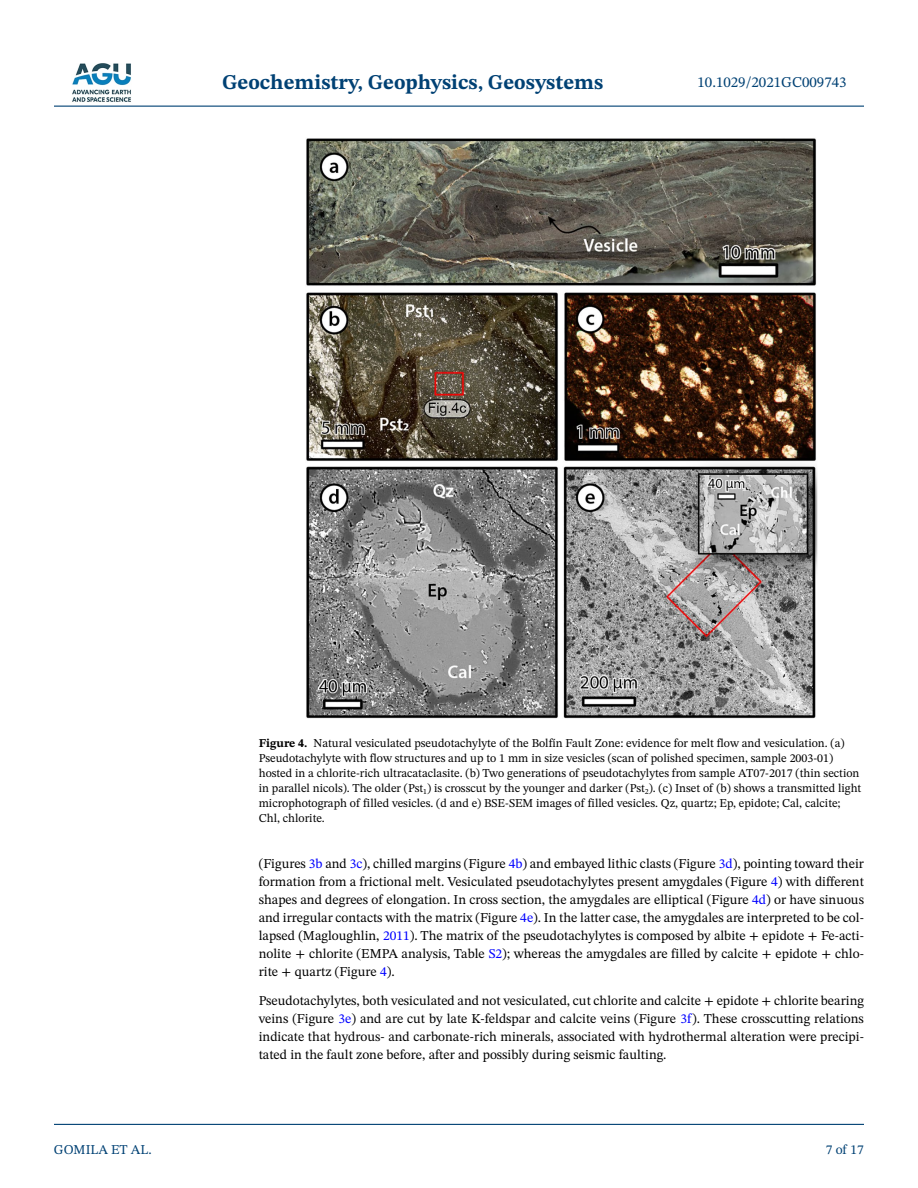
<style>
.page{position:relative;width:918px;height:1188px;background:#fff}
.page>*{position:absolute;margin:0;border:0;box-sizing:border-box;transform-origin:0 0}
.t1{font:700 21px "STIX Two Text";color:#004174}
.t2{font:15px "STIX Two Text";color:#004174}
.t3{font:13.5px/18px "STIX Two Text";color:#000;text-align:justify}
.t4{font:13.5px "STIX Two Text";color:#004174}
.t5{font:12px/15px "STIX Two Text";color:#000}
.s1{font-weight:700}
.s2{color:#00f}
</style>
<div class="page">
<hr style="left:54px;top:106px;width:810px;height:1px;background:#004174">
<hr style="left:54px;top:1124px;width:810px;height:1px;background:#004174">
<img style="left:72px;top:63px;width:59px;height:39px">
<img style="left:306px;top:138px;width:511px;height:580px">
<h1 class="t1" style="left:222px;top:67px;width:383px">Geochemistry, Geophysics, Geosystems</h1>
<p class="t2" style="left:697px;top:72px;width:151px">10.1029/2021GC009743</p>
<p class="t4" style="left:54px;top:1140px;width:99px">GOMILA ET AL.</p>
<p class="t5" style="left:259px;top:735px;width:604px"><span class="s1">Figure 4.</span> Natural vesiculated pseudotachylyte of the Bolfín Fault Zone: evidence for melt flow and vesiculation. (a)<br>Pseudotachylyte with flow structures and up to 1 mm in size vesicles (scan of polished specimen, sample 2003-01) hosted in a chlorite-rich ultracataclasite. (b) Two generations of pseudotachylytes from sample AT07-2017 (thin section in parallel nicols). The older (Pst<sub>1</sub>) is crosscut by the younger and darker (Pst<sub>2</sub>). (c) Inset of (b) shows a transmitted light microphotograph of filled vesicles. (d and e) BSE-SEM images of filled vesicles. Qz, quartz; Ep, epidote; Cal, calcite; Chl, chlorite.</p>
<p class="t3" style="left:259px;top:855px;width:607px">(Figures <span class="s2">3b</span> and <span class="s2">3c</span>), chilled margins (Figure <span class="s2">4b</span>) and embayed lithic clasts (Figure <span class="s2">3d</span>), pointing toward their formation from a frictional melt. Vesiculated pseudotachylytes present amygdales (Figure <span class="s2">4</span>) with different shapes and degrees of elongation. In cross section, the amygdales are elliptical (Figure <span class="s2">4d</span>) or have sinuous and irregular contacts with the matrix (Figure <span class="s2">4e</span>). In the latter case, the amygdales are interpreted to be col&shy;lapsed (Magloughlin, <span class="s2">2011</span>). The matrix of the pseudotachylytes is composed by albite + epidote + Fe-acti&shy;nolite + chlorite (EMPA analysis, Table <span class="s2">S2</span>); whereas the amygdales are filled by calcite + epidote + chlo&shy;rite + quartz (Figure <span class="s2">4</span>).</p>
<p class="t3" style="left:259px;top:991px;width:607px">Pseudotachylytes, both vesiculated and not vesiculated, cut chlorite and calcite + epidote + chlorite bearing veins (Figure <span class="s2">3e</span>) and are cut by late K-feldspar and calcite veins (Figure <span class="s2">3f</span>). These crosscutting relations indicate that hydrous- and carbonate-rich minerals, associated with hydrothermal alteration were precipi&shy;tated in the fault zone before, after and possibly during seismic faulting.</p>
<p class="t4" style="left:826px;top:1140px;width:40px">7 of 17</p>
</div>
